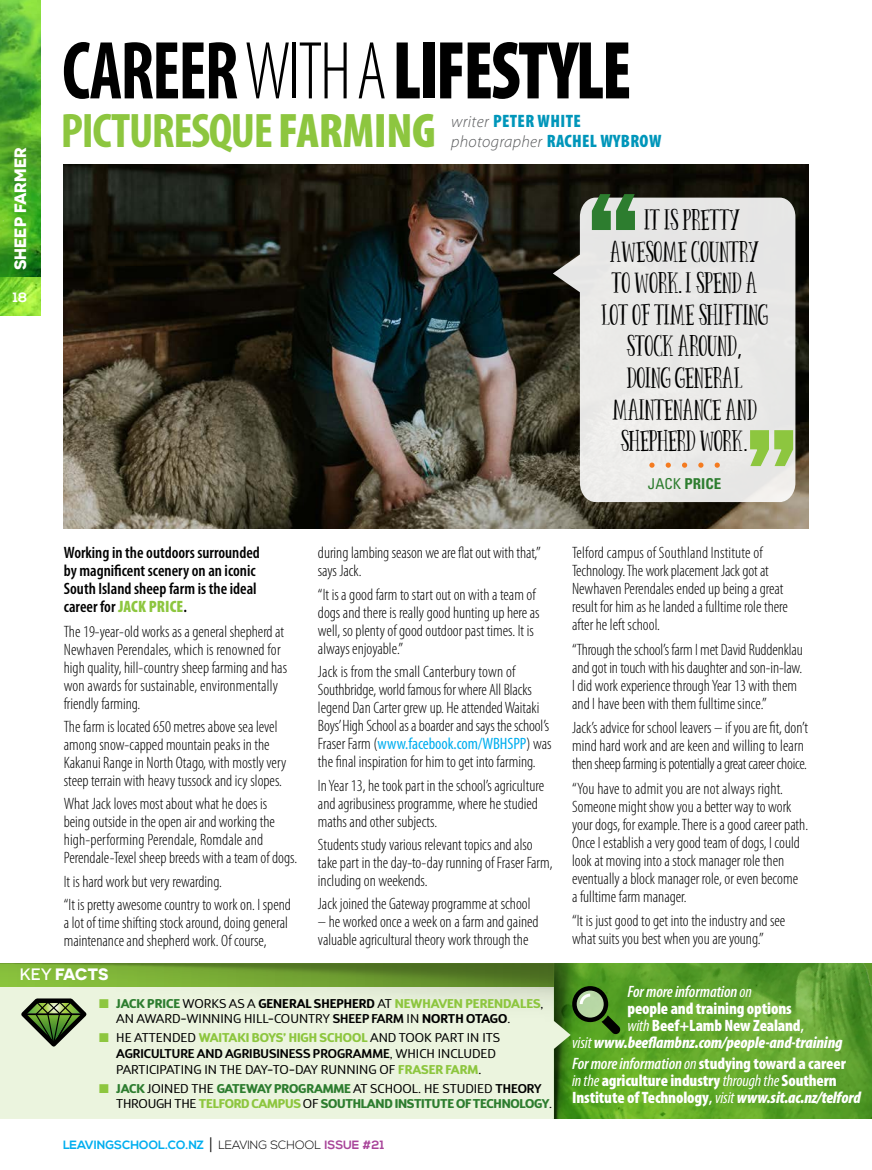
<style>
.page{position:relative;width:872px;height:1170px;background:#fff}
.page>*{position:absolute;margin:0;border:0;box-sizing:border-box;transform-origin:0 0}
.t1{font:900 condensed 82.8px "Myriad Pro";letter-spacing:-.03em;color:#000;scale:.87 1}
.t2{font:700 condensed 48.75px "Myriad Pro";letter-spacing:-.03em;color:#8dc63f}
.t3{font:25.5px "Panda Tired Caps";letter-spacing:.005em;color:#000}
.t4{font:900 condensed 18px "Myriad Pro";letter-spacing:.02em;color:#0096ba}
.t5{font:300 condensed 16.5px/18px "Myriad Pro";color:#000}
.t6{font:900 condensed 16.5px/17px "Myriad Pro";letter-spacing:-.01em;color:#fff}
.t7{font:600 condensed 16.5px/18px "Myriad Pro";color:#000}
.t8{font:italic 900 condensed 16.5px "Myriad Pro";letter-spacing:-.01em;color:#fff}
.t9{font:italic 300 16.5px "Myriad Pro";letter-spacing:.02em;color:#58595b}
.t10{font:italic 600 condensed 16.5px "Myriad Pro";letter-spacing:-.01em;color:#fff}
.t11{font:700 16.5px "Novecentosanswide";color:#fff}
.t12{font:700 condensed 15px "Univers";color:#2d7d2f}
.t13{font:700 13.5px "Nexa";color:#fff}
.t14{font:12.75px/15.8px "D Sari";color:#000}
.t15{font:800 12.75px/15.8px "D Sari";letter-spacing:-.02em;color:#2d7d2f}
.t16{font:700 12px "Nexa";color:#00aeef}
.s1{font-weight:700}
.s2{font-weight:300}
.s3{font-weight:900}
.s4{font-weight:300;font-style:italic;font-stretch:normal;font-size:16.5px;color:#58595b}
.s5{font-weight:900;font-style:normal;font-stretch:condensed;font-size:18px;color:#0096ba}
.s6{font-family:"Univers";font-weight:300;font-stretch:condensed}
.s7{font-weight:400}
.s8{font-weight:900;color:#8dc63f}
.s9{font-weight:500}
.s10{font-weight:400;color:#00aeef}
.s11{color:#8dc63f}
.s12{font-weight:800;color:#2d7d2f}
.s13{font-weight:800;color:#8dc63f}
.s14{font-weight:600}
.s15{font-weight:400;color:#000}
.s16{font-weight:600;color:#000}
.s17{font-weight:300;font-size:18px;color:#000}
.s18{font-weight:300;color:#000}
.s19{color:#a84499}
.s20{font-weight:400;font-style:italic}
.s21{font-weight:600;font-style:italic}
.s22{font-style:italic}
</style>
<div class="page">
<img style="left:64px;top:164px;width:744px;height:365px">
<img style="left:0;top:0;width:40px;height:277px">
<img style="left:0;top:277px;width:40px;height:38px">
<svg style="left:594px;top:963px;width:278px;height:155px;background:#60a52c"></svg>
<img style="left:570px;top:963px;width:24px;height:155px">
<div style="left:0;top:1100px;width:570px;height:18px;background:#ebf4de"></div>
<img style="left:0;top:963px;width:570px;height:137px">
<svg style="left:572px;top:986px;width:48px;height:48px;background:#56823a"></svg>
<svg style="left:553px;top:197px;width:242px;height:305px;background:#d4d3d0"></svg>
<svg style="left:649px;top:462px;width:5px;height:5px"></svg>
<svg style="left:665px;top:462px;width:6px;height:5px"></svg>
<svg style="left:682px;top:462px;width:5px;height:5px"></svg>
<svg style="left:698px;top:462px;width:5px;height:5px"></svg>
<svg style="left:714px;top:462px;width:6px;height:5px"></svg>
<svg style="left:592px;top:194px;width:43px;height:36px;background:#589059"></svg>
<svg style="left:750px;top:430px;width:43px;height:36px;background:#a7cf70"></svg>
<p class="t11" style="left:10px;top:270px;width:124px;rotate:-90deg">SHEEP FARMER</p>
<p class="t13" style="left:13px;top:289px;width:16px">18</p>
<h1 class="t1" style="left:62px;top:18px;width:656px"><span class="s1">CAREER</span> <span class="s2">WITH A</span>LIFESTYLE</h1>
<h2 class="t2" style="left:61px;top:101px;width:376px">PICTURESQUE <span class="s3">FARMING</span></h2>
<p class="t4" style="left:451px;top:109px;width:131px"><span class="s4">writer</span> PETER WHITE</p>
<p class="t9" style="left:451px;top:132px;width:212px">photographer <span class="s5">RACHEL WYBROW</span></p>
<h3 class="t3" style="left:644px;top:209px;width:97px">IT IS PRETTY</h3>
<h3 class="t3" style="left:610px;top:240px;width:150px">AWESOME COUNTRY</h3>
<h3 class="t3" style="left:612px;top:272px;width:147px">TO WORK<span class="s6">.</span>I SPEND A</h3>
<h3 class="t3" style="left:601px;top:303px;width:168px">LOT OF TIME SHIFTING</h3>
<h3 class="t3" style="left:627px;top:335px;width:117px">STOCK AROUND<span class="s6">,</span></h3>
<h3 class="t3" style="left:627px;top:366px;width:117px">DOING GENERAL</h3>
<h3 class="t3" style="left:612px;top:398px;width:146px">MAINTENANCE AND</h3>
<h3 class="t3" style="left:621px;top:429px;width:129px">SHEPHERD WORK<span class="s6">.</span></h3>
<p class="t12" style="left:648px;top:474px;width:75px"><span class="s7">JACK</span> PRICE</p>
<p class="t7" style="left:64px;top:543px;width:198px">Working in the outdoors surrounded by magnificent scenery on an iconic<br>South Island sheep farm is the ideal career for <span class="s8">JACK PRICE</span>.</p>
<p class="t5" style="left:64px;top:622px;width:225px">The 19-year-old works as a general shepherd at Newhaven Perendales, which is renowned for high quality, hill-country sheep farming and has won awards for sustainable, environmentally friendly farming.</p>
<p class="t5" style="left:64px;top:717px;width:224px">The farm is located 650 metres above sea level among snow-capped mountain peaks in the Kakanui Range in North Otago, with mostly very steep terrain with heavy tussock and icy slopes.</p>
<p class="t5" style="left:64px;top:794px;width:235px">What Jack loves most about what he does is being outside in the open air and working the high-performing Perendale, Romdale and Perendale-Texel sheep breeds with a team of dogs.</p>
<p class="t5" style="left:64px;top:869px;width:229px;line-height:23.2px">It is hard work but very rewarding.<br>“It is pretty awesome country to work on. I spend</p>
<p class="t5" style="left:64px;top:913px;width:226px">a lot of time shifting stock around, doing general maintenance and shepherd work. Of course,</p>
<p class="t11" style="left:20px;top:964px;width:90px"><span class="s9">KEY</span> FACTS</p>
<p class="t5" style="left:318px;top:544px;width:224px">during lambing season we are flat out with that,” says Jack.</p>
<p class="t5" style="left:318px;top:585px;width:223px">“It is a good farm to start out on with a team of dogs and there is really good hunting up here as well, so plenty of good outdoor past times. It is always enjoyable.”</p>
<p class="t5" style="left:318px;top:662px;width:235px">Jack is from the small Canterbury town of Southbridge, world famous for where All Blacks legend Dan Carter grew up. He attended Waitaki Boys’High School as a boarder and says the school’s Fraser Farm (<span class="s10">www.facebook.com/WBHSPP</span>) was the final inspiration for him to get into farming.</p>
<p class="t5" style="left:318px;top:776px;width:228px">In Year 13, he took part in the school’s agriculture and agribusiness programme, where he studied maths and other subjects.</p>
<p class="t5" style="left:318px;top:835px;width:236px">Students study various relevant topics and also take part in the day-to-day running of Fraser Farm, including on weekends.</p>
<p class="t5" style="left:318px;top:894px;width:214px">Jack joined the Gateway programme at school</p>
<p class="t5" style="left:318px;top:912px;width:222px">– he worked once a week on a farm and gained valuable agricultural theory work through the</p>
<p class="t14" style="left:116px;top:995px;width:429px;text-indent:-17px"><span class="s11">■</span> <span class="s12">JACK PRICE</span> WORKS AS A <span class="s1">GENERAL SHEPHERD</span> AT <span class="s13">NEWHAVEN PERENDALES</span>,<br>AN AWARD-WINNING HILL-COUNTRY <span class="s14">SHEEP FARM</span> IN <span class="s1">NORTH OTAGO</span>.</p>
<p class="t14" style="left:116px;top:1029px;width:385px;text-indent:-17px"><span class="s11">■</span> HE ATTENDED <span class="s13">WAITAKI BOYS’ HIGH SCHOOL</span> AND TOOK PART IN ITS<br><span class="s14">AGRICULTURE AND AGRIBUSINESS PROGRAMME</span>, WHICH INCLUDED<br>PARTICIPATING IN THE DAY-TO-DAY RUNNING OF <span class="s13">FRASER FARM</span>.</p>
<p class="t15" style="left:116px;top:1079px;width:437px;text-indent:-17px"><span class="s11">■</span> JACK <span class="s15">JOINED THE</span> GATEWAY PROGRAMME <span class="s15">AT SCHOOL. HE STUDIED</span> <span class="s16">THEORY<br></span><span class="s15">THROUGH THE</span> <span class="s11">TELFORD CAMPUS</span> <span class="s15">OF</span> SOUTHLAND INSTITUTE OF TECHNOLOGY<span class="s15">.</span></p>
<p class="t16" style="left:63px;top:1137px;width:322px">LEAVINGSCHOOL.CO.NZ <span class="s17">|</span> <span class="s18">LEAVING SCHOOL</span> <span class="s19">ISSUE #21</span></p>
<p class="t5" style="left:572px;top:544px;width:217px">Telford campus of Southland Institute of Technology. The work placement Jack got at Newhaven Perendales ended up being a great result for him as he landed a fulltime role there after he left school.</p>
<p class="t5" style="left:572px;top:640px;width:232px">“Through the school’s farm I met David Ruddenklau and got in touch with his daughter and son-in-law.<br>I did work experience through Year 13 with them and I have been with them fulltime since.”</p>
<p class="t5" style="left:572px;top:718px;width:238px">Jack’s advice for school leavers – if you are fit, don’t mind hard work and are keen and willing to learn then sheep farming is potentially a great career choice.</p>
<p class="t5" style="left:572px;top:779px;width:238px">“You have to admit you are not always right.<br>Someone might show you a better way to work your dogs, for example. There is a good career path.<br>Once I establish a very good team of dogs, I could look at moving into a stock manager role then eventually a block manager role, or even become<br>a fulltime farm manager.</p>
<p class="t5" style="left:572px;top:911px;width:215px">“It is just good to get into the industry and see what suits you best when you are young.”</p>
<p class="t10" style="left:627px;top:981px;width:126px">For more information <span class="s7">on</span></p>
<p class="t6" style="left:627px;top:999px;width:166px">people and training options</p>
<p class="t6" style="left:627px;top:1016px;width:178px"><span class="s20">with</span> Beef+Lamb New Zealand<span class="s14">,</span></p>
<p class="t8" style="left:572px;top:1031px;width:272px"><span class="s7">visit</span> www.beeflambnz.com/people-and-training</p>
<p class="t6" style="left:572px;top:1054px;width:290px"><span class="s21">For more information</span> <span class="s20">on</span> studying toward a career<br><span class="s20">in the</span> agriculture industry <span class="s20">through the</span> Southern<br>Institute of Technology<span class="s14">,</span> <span class="s20">visit</span> <span class="s22">www.sit.ac.nz/telford</span></p>
</div>
